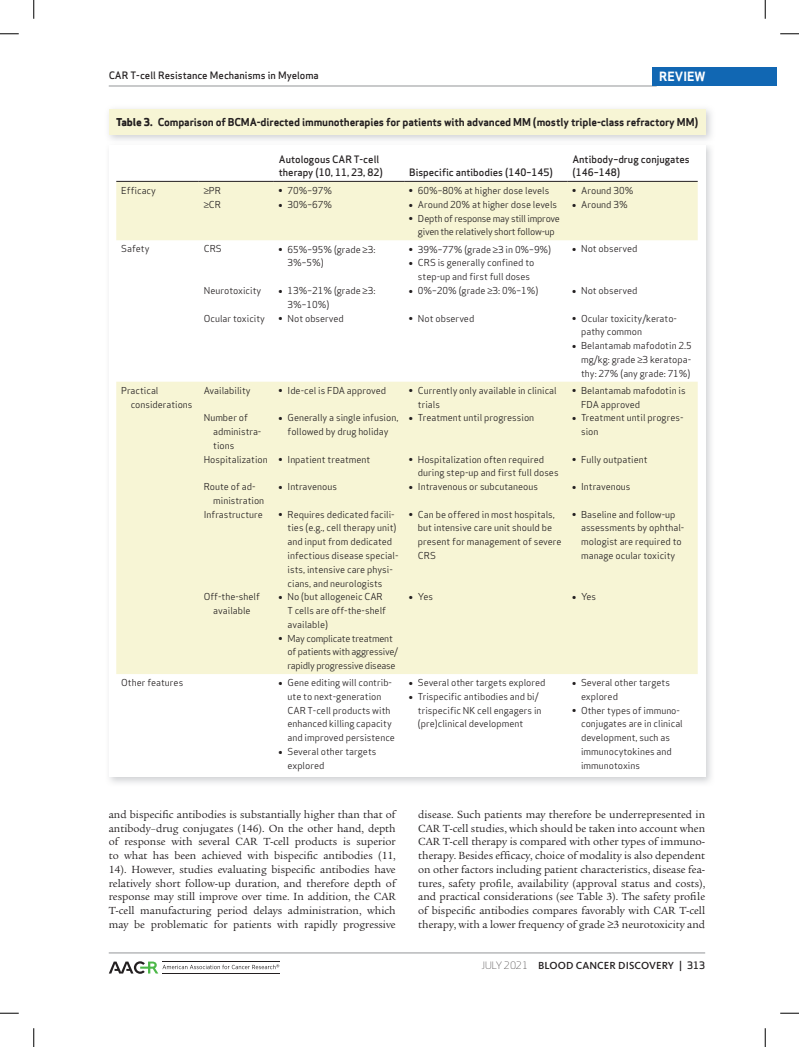
<style>
.page{position:relative;width:799px;height:1047px;background:#fff}
.page>*{position:absolute;margin:0;border:0;box-sizing:border-box;transform-origin:0 0}
.t1{font:700 12.5px "Apex Sans";color:#fff}
.t2{font:11.25px/13.8px "Legacy Serif Std";color:#231f20;text-align:justify}
.t3{font:700 10.62px "Apex Sans";letter-spacing:-.015em;color:#231f20}
.t4{font:500 10.62px "Kievit OT";letter-spacing:.01em;color:#231f20}
.t5{font:500 10px/13.8px "Apex Sans";color:#231f20}
.t6{font:9.38px/13.8px "Apex Sans";color:#231f20}
.t7{font:9.38px/13.8px "Apex Sans";letter-spacing:-.025em;color:#231f20;text-align:center}
.s1{font-weight:800}
.s2{font-family:"Apex Sans";font-weight:300;font-size:10px}
.s3{font-family:"Apex Sans";font-size:10px}
</style>
<div class="page">
<hr style="left:109px;top:86px;width:547px;height:1px;background:#939598">
<div style="left:652px;top:68px;width:124px;height:18px;background:#1167b3"></div>
<hr style="left:109px;top:952px;width:596px;height:1px;background:#939598">
<hr style="left:162px;top:973px;width:117px;height:1px;background:#231f20">
<svg style="left:109px;top:961px;width:170px;height:12px"></svg>
<svg style="left:116px;top:182px;width:582px;height:492px;fill:#f7f5d5"></svg>
<hr style="left:116px;top:181px;width:83px;height:1px;background:#231f20">
<hr style="left:199px;top:181px;width:75px;height:1px;background:#231f20">
<hr style="left:274px;top:181px;width:130px;height:1px;background:#231f20">
<hr style="left:404px;top:181px;width:163px;height:1px;background:#231f20">
<hr style="left:567px;top:181px;width:131px;height:1px;background:#231f20">
<div style="left:109px;top:109px;width:596px;height:25px;background:#f7f5d5"></div>
<svg style="left:764px;top:0;width:1px;height:19px"></svg>
<svg style="left:764px;top:1028px;width:1px;height:18px"></svg>
<svg style="left:0;top:33px;width:19px;height:1px"></svg>
<svg style="left:780px;top:33px;width:19px;height:1px"></svg>
<svg style="left:0;top:1012px;width:19px;height:1px"></svg>
<svg style="left:780px;top:1012px;width:19px;height:1px"></svg>
<svg style="left:33px;top:0;width:1px;height:19px"></svg>
<svg style="left:33px;top:1028px;width:1px;height:18px"></svg>
<svg style="left:765px;top:0;width:1px;height:19px"></svg>
<svg style="left:765px;top:1028px;width:1px;height:18px"></svg>
<p class="t5" style="left:109px;top:68px;width:212px">CAR T-cell Resistance Mechanisms in Myeloma</p>
<h1 class="t1" style="left:659px;top:69px;width:48px">REVIEW</h1>
<p class="t3" style="left:116px;top:115px;width:583px"><span class="s1">Table 3.</span> Comparison of BCMA-directed immunotherapies for patients with advanced MM (mostly triple-class refractory MM)</p>
<p class="t5" style="left:279px;top:151px;width:105px">Autologous CAR T-cell therapy ( 10, 11, 23, 82 )</p>
<p class="t5" style="left:409px;top:164px;width:145px">Bispecific antibodies ( 140–145 )</p>
<p class="t5" style="left:572px;top:151px;width:119px">Antibody–drug conjugates ( 146–148 )</p>
<p class="t6" style="left:121px;top:182px;width:36px">Efficacy</p>
<p class="t6" style="left:204px;top:183px;width:19px">≥PR</p>
<p class="t6" style="left:279px;top:182px;width:55px">● 70%–97%</p>
<p class="t6" style="left:409px;top:182px;width:142px">● 60%–80% at higher dose levels</p>
<p class="t6" style="left:572px;top:182px;width:62px">● Around 30%</p>
<p class="t6" style="left:204px;top:197px;width:19px">≥CR</p>
<p class="t6" style="left:279px;top:196px;width:55px">● 30%–67%</p>
<p class="t6" style="left:409px;top:196px;width:149px">● Around 20% at higher dose levels</p>
<p class="t7" style="left:409px;top:210px;width:152px">● Depth of response may still improve given the relatively short follow-up</p>
<p class="t6" style="left:572px;top:196px;width:57px">● Around 3%</p>
<p class="t6" style="left:121px;top:241px;width:30px">Safety</p>
<p class="t6" style="left:204px;top:241px;width:19px">CRS</p>
<p class="t6" style="left:288px;top:241px;width:89px;text-indent:-9px">● 65%–95% (grade ≥3:<br>3%–5%)</p>
<p class="t6" style="left:409px;top:241px;width:143px">● 39%–77% (grade ≥3 in 0%–9%)</p>
<p class="t6" style="left:409px;top:255px;width:127px;text-align:center">● CRS is generally confined to step-up and first full doses</p>
<p class="t6" style="left:572px;top:241px;width:67px">● Not observed</p>
<p class="t6" style="left:204px;top:282px;width:59px">Neurotoxicity</p>
<p class="t6" style="left:288px;top:283px;width:89px;text-indent:-9px">● 13%–21% (grade ≥3:<br>3%–10%)</p>
<p class="t6" style="left:409px;top:283px;width:131px">● 0%–20% (grade ≥3: 0%–1%)</p>
<p class="t6" style="left:572px;top:282px;width:67px">● Not observed</p>
<p class="t6" style="left:204px;top:310px;width:63px">Ocular toxicity</p>
<p class="t6" style="left:279px;top:310px;width:67px">● Not observed</p>
<p class="t6" style="left:409px;top:310px;width:67px">● Not observed</p>
<p class="t6" style="left:581px;top:310px;width:97px;text-indent:-9px">● Ocular toxicity/kerato&shy;pathy common</p>
<p class="t6" style="left:581px;top:338px;width:112px;text-align:justify;text-indent:-9px">● Belantamab mafodotin 2.5 mg/kg: grade ≥3 keratopa&shy;thy: 27% (any grade: 71%)</p>
<p class="t6" style="left:131px;top:382px;width:63px;text-indent:-9px">Practical considerations</p>
<p class="t6" style="left:204px;top:382px;width:48px">Availability</p>
<p class="t6" style="left:279px;top:382px;width:109px">● Ide-cel is FDA approved</p>
<p class="t6" style="left:418px;top:382px;width:140px;text-indent:-9px">● Currently only available in clinical trials</p>
<p class="t6" style="left:581px;top:382px;width:106px;text-indent:-9px">● Belantamab mafodotin is<br>FDA approved</p>
<p class="t6" style="left:213px;top:410px;width:50px;text-indent:-9px">Number of administra&shy;tions</p>
<p class="t6" style="left:279px;top:410px;width:121px;text-align:center">● Generally a single infusion, followed by drug holiday</p>
<p class="t6" style="left:409px;top:410px;width:127px">● Treatment until progression</p>
<p class="t6" style="left:581px;top:410px;width:104px;text-indent:-9px">● Treatment until progres&shy;sion</p>
<p class="t6" style="left:204px;top:451px;width:168px">Hospitalization ● Inpatient treatment</p>
<p class="t6" style="left:418px;top:451px;width:142px;text-indent:-9px">● Hospitalization often required during step-up and first full doses</p>
<p class="t6" style="left:572px;top:451px;width:77px">● Fully outpatient</p>
<p class="t6" style="left:213px;top:479px;width:53px;text-indent:-9px">Route of ad&shy;ministration</p>
<p class="t6" style="left:279px;top:479px;width:60px">● Intravenous</p>
<p class="t6" style="left:409px;top:479px;width:130px">● Intravenous or subcutaneous</p>
<p class="t6" style="left:572px;top:479px;width:60px">● Intravenous</p>
<p class="t6" style="left:204px;top:506px;width:61px">Infrastructure</p>
<p class="t6" style="left:288px;top:506px;width:112px;text-indent:-9px">● Requires dedicated facili&shy;ties (e.g., cell therapy unit) and input from dedicated infectious disease special&shy;ists, intensive care physi&shy;cians, and neurologists</p>
<p class="t6" style="left:418px;top:506px;width:145px;text-indent:-9px">● Can be offered in most hospitals, but intensive care unit should be present for management of severe<br>CRS</p>
<p class="t6" style="left:581px;top:506px;width:105px;text-indent:-9px">● Baseline and follow-up assessments by ophthal&shy;mologist are required to manage ocular toxicity</p>
<p class="t6" style="left:204px;top:589px;width:58px;text-align:center">Off-the-shelf available</p>
<p class="t6" style="left:288px;top:589px;width:100px;text-indent:-9px">● No (but allogeneic CAR<br>T cells are off-the-shelf available)</p>
<p class="t7" style="left:288px;top:630px;width:112px;text-align:left;text-indent:-9px">● May complicate treatment of patients with aggressive/ rapidly progressive disease</p>
<p class="t6" style="left:409px;top:589px;width:25px">● Yes</p>
<p class="t6" style="left:572px;top:589px;width:25px">● Yes</p>
<p class="t6" style="left:121px;top:674px;width:63px">Other features</p>
<p class="t6" style="left:288px;top:674px;width:109px;text-indent:-9px">● Gene editing will contrib&shy;ute to next-generation<br>CAR T-cell products with enhanced killing capacity and improved persistence</p>
<p class="t6" style="left:288px;top:743px;width:90px;text-indent:-9px">● Several other targets explored</p>
<p class="t6" style="left:409px;top:674px;width:138px">● Several other targets explored</p>
<p class="t6" style="left:418px;top:688px;width:125px;text-indent:-9px">● Trispecific antibodies and bi/ trispecific NK cell engagers in (pre)clinical development</p>
<p class="t6" style="left:581px;top:674px;width:90px;text-indent:-9px">● Several other targets explored</p>
<p class="t6" style="left:581px;top:702px;width:103px;text-indent:-9px">● Other types of immuno&shy;conjugates are in clinical development, such as immunocytokines and immunotoxins</p>
<p class="t2" style="left:109px;top:807px;width:288px">and bispecific antibodies is substantially higher than that of antibody–drug conjugates ( 146 ). On the other hand, depth of response with several CAR T-cell products is superior to what has been achieved with bispecific antibodies ( 11, 14 ). However, studies evaluating bispecific antibodies have relatively short follow-up duration, and therefore depth of response may still improve over time. In addition, the CAR T-cell manufacturing period delays administration, which may be problematic for patients with rapidly progressive</p>
<p class="t2" style="left:418px;top:807px;width:288px">disease. Such patients may therefore be underrepresented in CAR T-cell studies, which should be taken into account when CAR T-cell therapy is compared with other types of immuno&shy;therapy. Besides efficacy, choice of modality is also dependent on other factors including patient characteristics, disease fea&shy;tures, safety profile, availability (approval status and costs), and practical considerations (see Table 3 ). The safety profile of bispecific antibodies compares favorably with CAR T-cell therapy, with a lower frequency of grade ≥3 neurotoxicity and</p>
<p class="t4" style="left:481px;top:958px;width:225px"><span class="s2">JULY 2021</span> BLOOD CANCER DISCOVERY <span class="s3">| 313</span></p>
</div>
